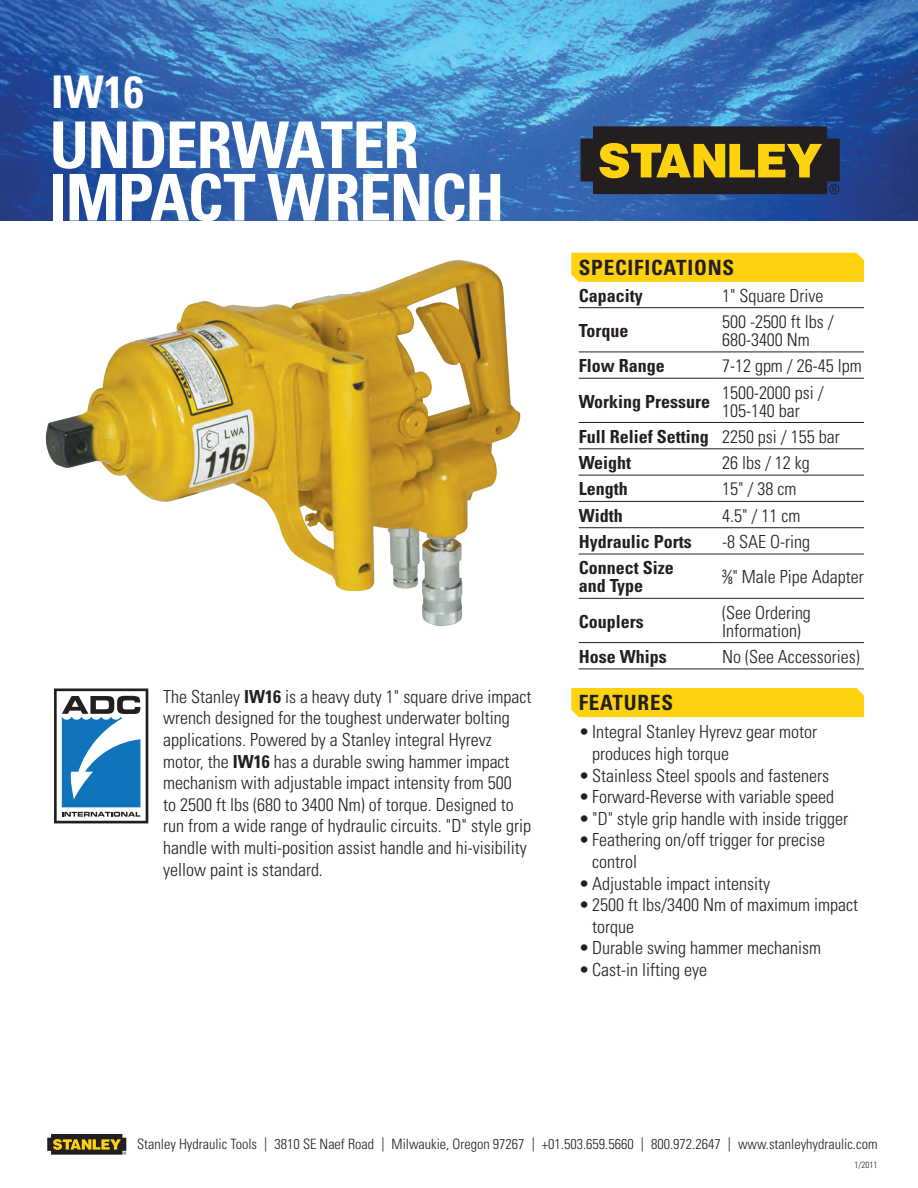
<style>
.page{position:relative;width:918px;height:1188px;background:#fff}
.page>*{position:absolute;margin:0;border:0;box-sizing:border-box;transform-origin:0 0}
.t1{font:700 condensed 64.5px/52.5px "Univers";letter-spacing:-.025em;color:#fff}
.t2{font:700 condensed 45px "Univers";color:#fff}
.t3{font:700 condensed 21px "Univers";letter-spacing:.04em;color:#231f20}
.t4{font:300 condensed 18px/21.6px "Univers";color:#231f20}
.t5{font:700 condensed 18px/26.2px "Univers";color:#231f20}
.t6{font:300 condensed 14.25px "Univers";color:#231f20}
.t7{font:300 condensed 9px "Univers";color:#231f20}
.s1{font-weight:700}
.s2{font-weight:300}
.s3{font-weight:400;font-size:10.5px}
</style>
<div class="page">
<img style="left:0;top:0;width:918px;height:220px">
<svg style="left:47px;top:1134px;width:79px;height:21px;background:#655726"></svg>
<svg style="left:581px;top:126px;width:259px;height:68px;background:#5b4e20"></svg>
<div style="left:571px;top:688px;width:293px;height:29px;background:#fed20e"></div>
<div style="left:571px;top:253px;width:293px;height:29px;background:#fed20e"></div>
<hr style="left:579px;top:307px;width:137px;height:1px;background:#231f20">
<hr style="left:716px;top:307px;width:148px;height:1px;background:#231f20">
<hr style="left:579px;top:352px;width:137px;height:1px;background:#231f20">
<hr style="left:716px;top:352px;width:148px;height:1px;background:#231f20">
<hr style="left:579px;top:378px;width:137px;height:1px;background:#231f20">
<hr style="left:716px;top:378px;width:148px;height:1px;background:#231f20">
<hr style="left:579px;top:422px;width:137px;height:1px;background:#231f20">
<hr style="left:716px;top:422px;width:148px;height:1px;background:#231f20">
<hr style="left:579px;top:448px;width:137px;height:1px;background:#231f20">
<hr style="left:716px;top:448px;width:148px;height:1px;background:#231f20">
<hr style="left:579px;top:475px;width:137px;height:1px;background:#231f20">
<hr style="left:579px;top:501px;width:137px;height:1px;background:#231f20">
<hr style="left:716px;top:475px;width:148px;height:1px;background:#231f20">
<hr style="left:716px;top:501px;width:148px;height:1px;background:#231f20">
<hr style="left:579px;top:527px;width:137px;height:1px;background:#231f20">
<hr style="left:579px;top:554px;width:137px;height:1px;background:#231f20">
<hr style="left:716px;top:527px;width:148px;height:1px;background:#231f20">
<hr style="left:716px;top:554px;width:148px;height:1px;background:#231f20">
<hr style="left:579px;top:598px;width:137px;height:1px;background:#231f20">
<hr style="left:716px;top:598px;width:148px;height:1px;background:#231f20">
<hr style="left:579px;top:642px;width:137px;height:1px;background:#231f20">
<hr style="left:716px;top:642px;width:148px;height:1px;background:#231f20">
<hr style="left:579px;top:669px;width:137px;height:1px;background:#231f20">
<hr style="left:716px;top:669px;width:148px;height:1px;background:#231f20">
<svg style="left:54px;top:688px;width:94px;height:135px"></svg>
<img style="left:45px;top:260px;width:476px;height:366px">
<h2 class="t2" style="left:51px;top:64px;width:94px">iw16</h2>
<h1 class="t1" style="left:50px;top:119px;width:457px">underwater impact wrench</h1>
<p class="t4" style="left:163px;top:686px;width:370px">The Stanley <span class="s1">IW16</span> is a heavy duty 1" square drive impact wrench designed for the toughest underwater bolting applications. Powered by a Stanley integral Hyrevz motor, the <span class="s1">IW16</span> has a durable swing hammer impact mechanism with adjustable impact intensity from 500<br>to 2500 ft lbs (680 to 3400 Nm) of torque. Designed to run from a wide range of hydraulic circuits. "D" style grip handle with multi-position assist handle and hi-visibility yellow paint is standard.</p>
<p class="t3" style="left:579px;top:255px;width:155px">Specifications</p>
<p class="t5" style="left:579px;top:282px;width:66px">Capacity</p>
<p class="t4" style="left:722px;top:285px;width:103px">1" Square Drive</p>
<p class="t5" style="left:579px;top:317px;width:51px">Torque</p>
<p class="t4" style="left:722px;top:313px;width:113px;line-height:18px">500 -2500 ft lbs /<br>680-3400 Nm</p>
<p class="t5" style="left:579px;top:353px;width:88px">Flow Range</p>
<p class="t4" style="left:722px;top:355px;width:141px">7-12 gpm / 26-45 lpm</p>
<p class="t5" style="left:579px;top:388px;width:133px">Working Pressure</p>
<p class="t4" style="left:722px;top:383px;width:103px;line-height:18px">1500-2000 psi /<br>105-140 bar</p>
<p class="t5" style="left:579px;top:423px;width:263px">Full Relief Setting <span class="s2">2250 psi / 155 bar<br></span>Weight</p>
<p class="t4" style="left:722px;top:452px;width:89px">26 lbs / 12 kg</p>
<p class="t5" style="left:579px;top:476px;width:50px">Length</p>
<p class="t4" style="left:722px;top:478px;width:76px">15" / 38 cm</p>
<p class="t5" style="left:579px;top:502px;width:46px">Width</p>
<p class="t4" style="left:722px;top:505px;width:80px">4.5" / 11 cm</p>
<p class="t5" style="left:579px;top:529px;width:114px">Hydraulic Ports</p>
<p class="t4" style="left:722px;top:531px;width:89px">-8 SAE O-ring</p>
<p class="t5" style="left:579px;top:559px;width:97px;line-height:18px">Connect Size and Type</p>
<p class="t4" style="left:722px;top:566px;width:143px"><sup>3</sup>⁄<span class="s3">8</span>" Male Pipe Adapter</p>
<p class="t5" style="left:579px;top:608px;width:66px">Couplers</p>
<p class="t4" style="left:722px;top:603px;width:90px;line-height:18px">(See Ordering<br>Information)</p>
<p class="t5" style="left:579px;top:643px;width:89px">Hose Whips</p>
<p class="t4" style="left:722px;top:646px;width:139px">No (See Accessories)</p>
<p class="t3" style="left:579px;top:690px;width:94px">Features</p>
<p class="t4" style="left:592px;top:721px;width:226px;text-indent:-14px">• Integral Stanley Hyrevz gear motor produces high torque</p>
<p class="t4" style="left:579px;top:765px;width:252px">• Stainless Steel spools and fasteners</p>
<p class="t4" style="left:579px;top:786px;width:257px">• Forward-Reverse with variable speed</p>
<p class="t4" style="left:579px;top:808px;width:271px">• "D" style grip handle with inside trigger</p>
<p class="t4" style="left:592px;top:829px;width:234px;text-indent:-14px">• Feathering on/off trigger for precise control</p>
<p class="t4" style="left:579px;top:873px;width:193px">• Adjustable impact intensity</p>
<p class="t4" style="left:592px;top:894px;width:267px;text-indent:-14px">• 2500 ft lbs/3400 Nm of maximum impact torque</p>
<p class="t4" style="left:579px;top:937px;width:244px">• Durable swing hammer mechanism</p>
<p class="t4" style="left:579px;top:959px;width:130px">• Cast-in lifting eye</p>
<p class="t6" style="left:137px;top:1136px;width:742px">Stanley Hydraulic Tools | 3810 SE Naef Road | Milwaukie, Oregon 97267 | +01.503.659.5660 | 800.972.2647 | www.stanleyhydraulic.com</p>
<p class="t7" style="left:855px;top:1160px;width:24px">1/2011</p>
</div>
